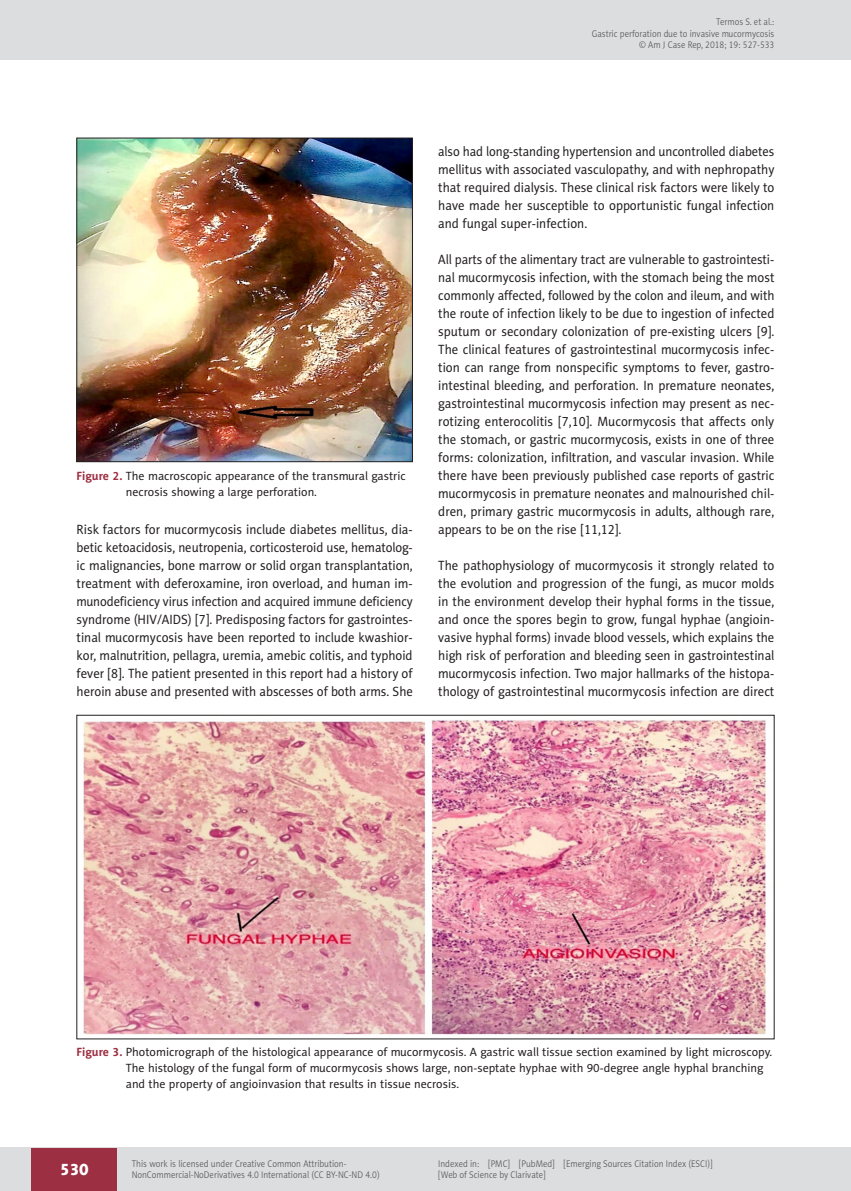
<style>
.page{position:relative;width:851px;height:1191px;background:#fff}
.page>*{position:absolute;margin:0;border:0;box-sizing:border-box;transform-origin:0 0}
.t1{font:16.5px "Naomi Sans EFN Heavy";color:#fff}
.AJCR_Body{font:13.5px/18px "Naomi Sans EFN";color:#231f20;text-align:justify;scale:.95 1}
.AJCR_Body-2{font:13.5px/18px "Naomi Sans EFN";color:#231f20;text-align:justify;scale:.94 1}
.AJCR_Body-3{font:13.5px/18px "Naomi Sans EFN";color:#231f20;text-align:justify;scale:.93 1}
.AJCR_Rycina_tytul{font:12px/15.8px "Naomi Sans EFN";color:#231f20}
.t2{font:9.75px/11.2px "Naomi Sans EFN Light";color:#57585a;scale:.9 1}
.s1{font-weight:700;color:#9d2f42}
</style>
<div class="page">
<img style="left:79px;top:140px;width:331px;height:320px">
<div style="left:77px;top:138px;width:335px;height:324px;border:1px solid #231f20"></div>
<img style="left:83px;top:720px;width:683px;height:315px">
<div style="left:0;top:1148px;width:850px;height:43px;background:#dcdddf"></div>
<div style="left:32px;top:1147px;width:85px;height:43px;background:#9d2f42"></div>
<div style="left:0;top:0;width:850px;height:60px;background:#dcdddf"></div>
<hr style="left:850px;top:0;width:1px;height:60px;background:#dcdddf">
<p class="t2" style="left:591px;top:16px;width:204px;text-align:right">Termos S. et al.:<br>Gastric perforation due to invasive mucormycosis © Am J Case Rep, 2018; 19: 527-533</p>
<p class="AJCR_Rycina_tytul" style="left:126px;top:468px;width:281px;text-indent:-49px"><span class="s1">Figure 2.</span> The macroscopic appearance of the transmural gastric necrosis showing a large perforation.</p>
<p class="AJCR_Body" style="left:77px;top:520px;width:355px">Risk factors for mucormycosis include diabetes mellitus, dia&shy;betic ketoacidosis, neutropenia, corticosteroid use, hematolog&shy;ic malignancies, bone marrow or solid organ transplantation, treatment with deferoxamine, iron overload, and human im&shy;munodeficiency virus infection and acquired immune deficiency syndrome (HIV/AIDS) [7]. Predisposing factors for gastrointes&shy;tinal mucormycosis have been reported to include kwashior&shy;kor, malnutrition, pellagra, uremia, amebic colitis, and typhoid fever [8]. The patient presented in this report had a history of heroin abuse and presented with abscesses of both arms. She</p>
<p class="AJCR_Body-3" style="left:438px;top:142px;width:363px">also had long-standing hypertension and uncontrolled diabetes mellitus with associated vasculopathy, and with nephropathy that required dialysis. These clinical risk factors were likely to have made her susceptible to opportunistic fungal infection and fungal super-infection.</p>
<p class="AJCR_Body-2" style="left:438px;top:250px;width:359px">All parts of the alimentary tract are vulnerable to gastrointesti&shy;nal mucormycosis infection, with the stomach being the most commonly affected, followed by the colon and ileum, and with the route of infection likely to be due to ingestion of infected sputum or secondary colonization of pre-existing ulcers [9].<br>The clinical features of gastrointestinal mucormycosis infec&shy;tion can range from nonspecific symptoms to fever, gastro&shy;intestinal bleeding, and perforation. In premature neonates, gastrointestinal mucormycosis infection may present as nec&shy;rotizing enterocolitis [7,10]. Mucormycosis that affects only the stomach, or gastric mucormycosis, exists in one of three forms: colonization, infiltration, and vascular invasion. While there have been previously published case reports of gastric mucormycosis in premature neonates and malnourished chil&shy;dren, primary gastric mucormycosis in adults, although rare, appears to be on the rise [11,12].</p>
<p class="AJCR_Body" style="left:438px;top:556px;width:355px">The pathophysiology of mucormycosis it strongly related to the evolution and progression of the fungi, as mucor molds in the environment develop their hyphal forms in the tissue, and once the spores begin to grow, fungal hyphae (angioin&shy;vasive hyphal forms) invade blood vessels, which explains the high risk of perforation and bleeding seen in gastrointestinal mucormycosis infection. Two major hallmarks of the histopa&shy;thology of gastrointestinal mucormycosis infection are direct</p>
<p class="AJCR_Rycina_tytul" style="left:126px;top:1044px;width:648px;text-indent:-49px"><span class="s1">Figure 3.</span> Photomicrograph of the histological appearance of mucormycosis. A gastric wall tissue section examined by light microscopy.<br>The histology of the fungal form of mucormycosis shows large, non-septate hyphae with 90-degree angle hyphal branching and the property of angioinvasion that results in tissue necrosis.</p>
<p class="t1" style="left:60px;top:1159px;width:30px">530</p>
<p class="t2" style="left:132px;top:1158px;width:277px">This work is licensed under Creative Common Attribution-<br>NonCommercial-NoDerivatives 4.0 International (CC BY-NC-ND 4.0)</p>
<p class="t2" style="left:438px;top:1158px;width:306px">Indexed in: [PMC] [PubMed] [Emerging Sources Citation Index (ESCI)] [Web of Science by Clarivate]</p>
</div>
